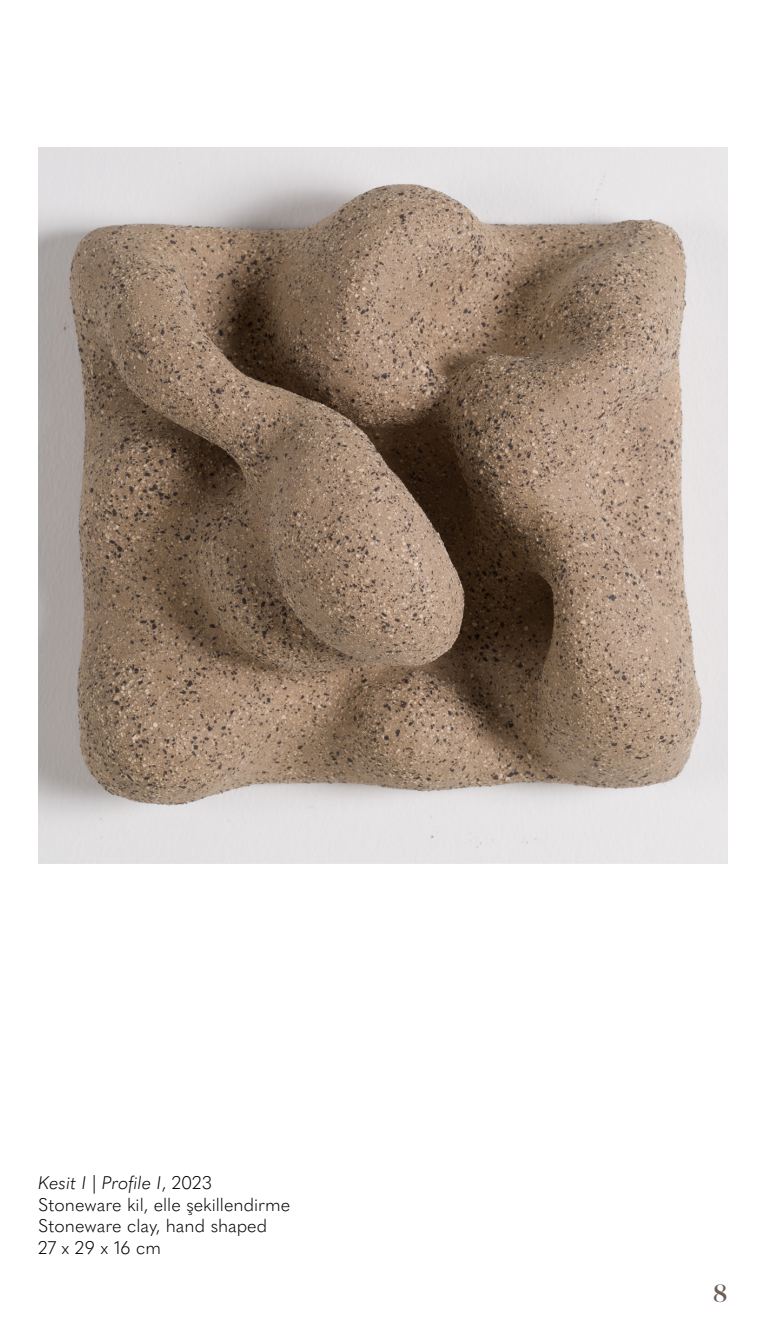
<style>
.page{position:relative;width:766px;height:1340px;background:#fff}
.page>*{position:absolute;margin:0;border:0;box-sizing:border-box;transform-origin:0 0}
.t1{font:24.75px "Tangerine";color:#6d5e56}
.t2{font:300 18px "Quasimoda";color:#000}
.t3{font:italic 300 18px "Quasimoda";color:#000}
.s1{font-style:normal}
</style>
<div class="page">
<img style="left:38px;top:147px;width:689px;height:716px">
<p class="t3" style="left:38px;top:1168px;width:175px">Kesit I | Profile I<span class="s1">, 2023</span></p>
<p class="t2" style="left:38px;top:1190px;width:253px">Stoneware kil, elle şekillendirme</p>
<p class="t2" style="left:38px;top:1212px;width:230px">Stoneware clay, hand shaped</p>
<p class="t2" style="left:38px;top:1233px;width:124px">27 x 29 x 16 cm</p>
<h1 class="t1" style="left:712px;top:1277px;width:16px">8</h1>
</div>
